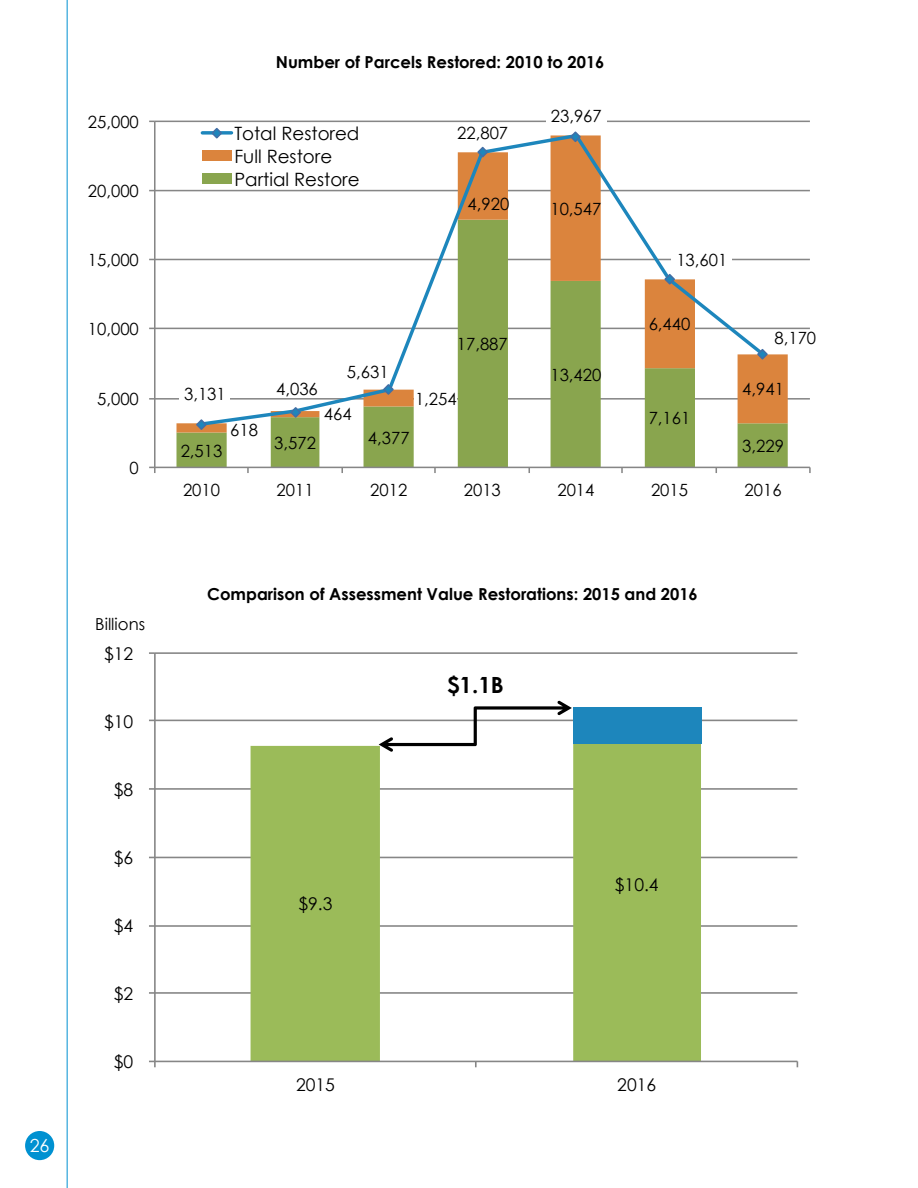
<style>
.page{position:relative;width:918px;height:1188px;background:#fff}
.page>*{position:absolute;margin:0;border:0;box-sizing:border-box;transform-origin:0 0}
.t1{font:700 22.35px "Century Gothic";color:#000}
.t2{font:18.3px/23px "Century Gothic";color:#000}
.t3{font:18px "Century Gothic";color:#fff}
.t4{font:17.55px "Century Gothic";color:#000}
.t5{font:16.8px "Century Gothic";color:#000}
.t6{font:700 16.5px "Century Gothic";color:#000}
.t7{font:16.5px "Century Gothic";color:#000}
</style>
<div class="page">
<hr style="left:67px;top:0;width:1px;height:1188px;background:#0091d1">
<div style="left:25px;top:1131px;width:29px;height:29px;background:#0091d1;border-radius:50%"></div>
<hr style="left:155px;top:398px;width:655px;height:2px;background:#868686">
<hr style="left:155px;top:328px;width:655px;height:1px;background:#868686">
<hr style="left:155px;top:259px;width:655px;height:1px;background:#868686">
<hr style="left:155px;top:190px;width:655px;height:1px;background:#868686">
<hr style="left:155px;top:121px;width:655px;height:1px;background:#868686">
<svg style="left:176px;top:433px;width:612px;height:34px;fill:#89a54e"></svg>
<svg style="left:176px;top:189px;width:612px;height:244px"></svg>
<hr style="left:154px;top:121px;width:2px;height:346px;background:#868686">
<hr style="left:155px;top:467px;width:655px;height:1px;background:#868686">
<svg style="left:149px;top:467px;width:7px;height:6px"></svg>
<svg style="left:198px;top:132px;width:570px;height:296px"></svg>
<svg style="left:195px;top:418px;width:13px;height:13px"></svg>
<svg style="left:289px;top:406px;width:13px;height:13px"></svg>
<svg style="left:382px;top:383px;width:13px;height:13px"></svg>
<svg style="left:476px;top:145px;width:13px;height:14px"></svg>
<svg style="left:569px;top:131px;width:13px;height:13px"></svg>
<svg style="left:663px;top:272px;width:13px;height:14px"></svg>
<svg style="left:756px;top:347px;width:13px;height:14px"></svg>
<div style="left:415px;top:385px;width:42px;height:26px;background:#fff"></div>
<div style="left:180px;top:381px;width:50px;height:25px;background:#fff"></div>
<div style="left:546px;top:103px;width:60px;height:26px;background:#fff"></div>
<div style="left:672px;top:247px;width:60px;height:25px;background:#fff"></div>
<svg style="left:202px;top:131px;width:30px;height:4px"></svg>
<svg style="left:210px;top:128px;width:14px;height:12px"></svg>
<div style="left:202px;top:151px;width:30px;height:10px;background:#db843d"></div>
<div style="left:202px;top:174px;width:30px;height:10px;background:#89a54e"></div>
<hr style="left:155px;top:992px;width:642px;height:2px;background:#868686">
<hr style="left:155px;top:925px;width:642px;height:2px;background:#868686">
<hr style="left:155px;top:857px;width:642px;height:1px;background:#868686">
<hr style="left:155px;top:788px;width:642px;height:2px;background:#868686">
<hr style="left:155px;top:720px;width:642px;height:1px;background:#868686">
<hr style="left:155px;top:652px;width:642px;height:2px;background:#868686">
<svg style="left:251px;top:719px;width:450px;height:342px;fill:#9bbb59"></svg>
<hr style="left:154px;top:653px;width:2px;height:408px;background:#868686">
<hr style="left:155px;top:1061px;width:642px;height:1px;background:#868686">
<svg style="left:149px;top:1061px;width:7px;height:6px"></svg>
<svg style="left:379px;top:701px;width:193px;height:51px"></svg>
<div style="left:573px;top:707px;width:128px;height:37px;background:#1d86bc"></div>
<p class="t3" style="left:30px;top:1134px;width:21px">26</p>
<p class="t5" style="left:88px;top:110px;width:52px">25,000</p>
<p class="t5" style="left:88px;top:179px;width:52px">20,000</p>
<p class="t5" style="left:88px;top:248px;width:52px">15,000</p>
<p class="t5" style="left:88px;top:318px;width:52px">10,000</p>
<p class="t5" style="left:97px;top:387px;width:43px">5,000</p>
<p class="t5" style="left:130px;top:456px;width:11px">0</p>
<p class="t7" style="left:95px;top:614px;width:51px">Billions</p>
<p class="t4" style="left:104px;top:641px;width:31px">$12</p>
<p class="t4" style="left:104px;top:709px;width:31px">$10</p>
<p class="t4" style="left:114px;top:777px;width:21px">$8</p>
<p class="t4" style="left:114px;top:845px;width:21px">$6</p>
<p class="t4" style="left:114px;top:914px;width:21px">$4</p>
<p class="t4" style="left:114px;top:982px;width:21px">$2</p>
<p class="t4" style="left:114px;top:1050px;width:21px">$0</p>
<p class="t6" style="left:276px;top:51px;width:330px">Number of Parcels Restored: 2010 to 2016</p>
<p class="t5" style="left:551px;top:105px;width:52px">23,967</p>
<p class="t2" style="left:234px;top:122px;width:127px">Total Restored<br>Full Restore<br>Partial Restore</p>
<p class="t5" style="left:457px;top:121px;width:52px">22,807</p>
<p class="t5" style="left:468px;top:193px;width:43px">4,920</p>
<p class="t5" style="left:550px;top:197px;width:52px">10,547</p>
<p class="t5" style="left:676px;top:248px;width:52px">13,601</p>
<p class="t5" style="left:457px;top:332px;width:52px">17,887</p>
<p class="t5" style="left:649px;top:312px;width:43px">6,440</p>
<p class="t5" style="left:775px;top:326px;width:43px">8,170</p>
<p class="t5" style="left:184px;top:382px;width:43px">3,131</p>
<p class="t5" style="left:276px;top:377px;width:43px">4,036</p>
<p class="t5" style="left:347px;top:360px;width:43px">5,631</p>
<p class="t5" style="left:181px;top:439px;width:43px">2,513</p>
<p class="t5" style="left:230px;top:419px;width:29px">618</p>
<p class="t5" style="left:324px;top:402px;width:29px">464</p>
<p class="t5" style="left:274px;top:431px;width:43px">3,572</p>
<p class="t5" style="left:368px;top:426px;width:43px">4,377</p>
<p class="t5" style="left:415px;top:387px;width:43px">1,254</p>
<p class="t5" style="left:550px;top:363px;width:52px">13,420</p>
<p class="t5" style="left:649px;top:407px;width:43px">7,161</p>
<p class="t5" style="left:742px;top:377px;width:43px">4,941</p>
<p class="t5" style="left:742px;top:434px;width:43px">3,229</p>
<p class="t5" style="left:183px;top:478px;width:39px">2010</p>
<p class="t5" style="left:277px;top:478px;width:39px">2011</p>
<p class="t5" style="left:370px;top:478px;width:39px">2012</p>
<p class="t5" style="left:464px;top:478px;width:39px">2013</p>
<p class="t5" style="left:557px;top:478px;width:39px">2014</p>
<p class="t5" style="left:651px;top:478px;width:39px">2015</p>
<p class="t5" style="left:745px;top:478px;width:39px">2016</p>
<p class="t6" style="left:207px;top:584px;width:492px">Comparison of Assessment Value Restorations: 2015 and 2016</p>
<p class="t4" style="left:298px;top:892px;width:36px">$9.3</p>
<h1 class="t1" style="left:447px;top:668px;width:58px">$1.1B</h1>
<p class="t4" style="left:615px;top:873px;width:45px">$10.4</p>
<p class="t4" style="left:296px;top:1072px;width:40px">2015</p>
<p class="t4" style="left:617px;top:1072px;width:40px">2016</p>
</div>
